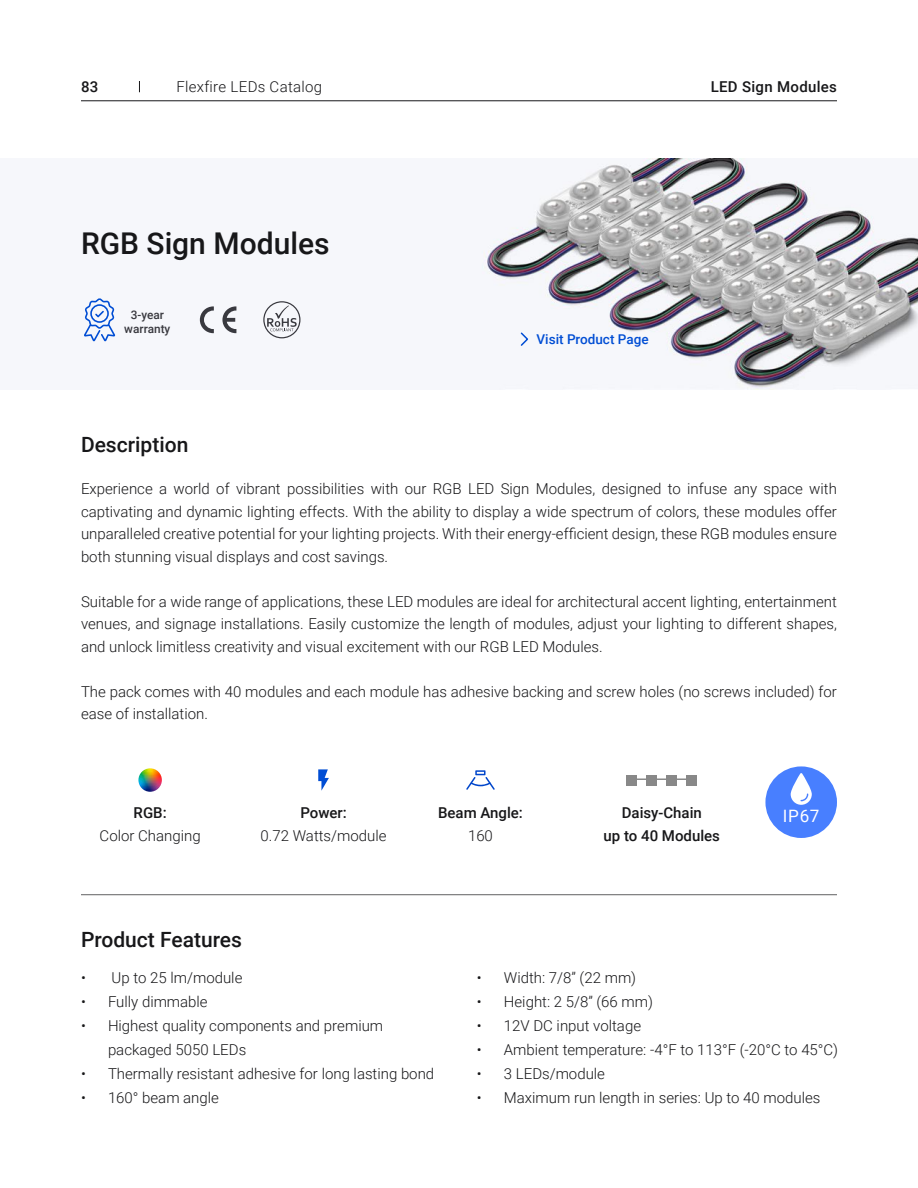
<style>
.page{position:relative;width:918px;height:1188px;background:#fff}
.page>*{position:absolute;margin:0;border:0;box-sizing:border-box;transform-origin:0 0}
.t1{font:500 30px "Roboto";color:#171719}
.t2{font:500 21px "Roboto";color:#171719}
.t3{font:17.1px "Roboto";color:#fff}
.t4{font:300 15px/22.5px "Roboto";color:#171719;text-align:justify}
.t5{font:500 15px/22.5px "Roboto";color:#171719;text-align:center}
.t6{font:300 15px "Roboto";letter-spacing:.02em;color:#171719}
.t7{font:500 15px "Roboto";letter-spacing:.02em;color:#171719}
.t8{font:500 13.5px "Roboto";color:#004dd4}
.t9{font:500 11.85px/14.2px "Roboto";color:#39393f;text-align:center}
</style>
<div class="page">
<img style="left:93px;top:159px;width:825px;height:230px">
<hr style="left:81px;top:894px;width:756px;height:1px;background:#616162">
<svg style="left:318px;top:769px;width:11px;height:22px"></svg>
<svg style="left:519px;top:331px;width:11px;height:16px"></svg>
<svg style="left:84px;top:298px;width:31px;height:43px"></svg>
<svg style="left:200px;top:306px;width:14px;height:27px"></svg>
<svg style="left:222px;top:306px;width:14px;height:27px"></svg>
<svg style="left:263px;top:301px;width:37px;height:37px"></svg>
<div style="left:627px;top:775px;width:10px;height:10px;background:#888"></div>
<div style="left:647px;top:775px;width:10px;height:10px;background:#888"></div>
<div style="left:667px;top:775px;width:10px;height:10px;background:#888"></div>
<div style="left:687px;top:775px;width:10px;height:10px;background:#888"></div>
<hr style="left:632px;top:778px;width:65px;height:2px;background:#888">
<div style="left:765px;top:766px;width:72px;height:72px;background:#487fff;border-radius:50%"></div>
<svg style="left:791px;top:773px;width:21px;height:32px"></svg>
<svg style="left:466px;top:770px;width:29px;height:20px"></svg>
<img style="left:138px;top:768px;width:24px;height:24px;border-radius:12px">
<hr style="left:81px;top:101px;width:756px;height:1px;background:#171719">
<p class="t5" style="left:81px;top:75px;width:19px">83</p>
<p class="t6" style="left:176px;top:76px;width:147px">Flexfire LEDs Catalog</p>
<p class="t7" style="left:711px;top:76px;width:128px">LED Sign Modules</p>
<h1 class="t1" style="left:81px;top:223px;width:250px">RGB Sign Modules</h1>
<p class="t9" style="left:124px;top:307px;width:48px">3-year warranty</p>
<h2 class="t2" style="left:81px;top:430px;width:109px">Description</h2>
<p class="t8" style="left:537px;top:330px;width:114px">Visit Product Page</p>
<p class="t4" style="left:81px;top:477px;width:758px">Experience a world of vibrant possibilities with our RGB LED Sign Modules, designed to infuse any space with captivating and dynamic lighting effects. With the ability to display a wide spectrum of colors, these modules offer unparalleled creative potential for your lighting projects. With their energy-efficient design, these RGB modules ensure both stunning visual displays and cost savings.</p>
<p class="t4" style="left:81px;top:590px;width:757px">Suitable for a wide range of applications, these LED modules are ideal for architectural accent lighting, entertainment venues, and signage installations. Easily customize the length of modules, adjust your lighting to different shapes, and unlock limitless creativity and visual excitement with our RGB LED Modules.</p>
<p class="t4" style="left:81px;top:680px;width:757px">The pack comes with 40 modules and each module has adhesive backing and screw holes (no screws included) for ease of installation.</p>
<p class="t5" style="left:134px;top:801px;width:35px">RGB:</p>
<p class="t4" style="left:100px;top:823px;width:103px">Color Changing</p>
<p class="t5" style="left:300px;top:801px;width:48px">Power:</p>
<p class="t4" style="left:261px;top:823px;width:127px">0.72 Watts/module</p>
<h2 class="t2" style="left:81px;top:925px;width:163px">Product Features</h2>
<p class="t5" style="left:438px;top:801px;width:86px">Beam Angle:</p>
<p class="t4" style="left:468px;top:823px;width:26px">160</p>
<p class="t5" style="left:604px;top:801px;width:118px">Daisy-Chain<br>up to 40 Modules</p>
<p class="t3" style="left:783px;top:804px;width:38px">IP67</p>
<p class="t4" style="left:81px;top:965px;width:163px">• Up to 25 lm/module</p>
<p class="t4" style="left:81px;top:989px;width:128px">• Fully dimmable</p>
<p class="t4" style="left:108px;top:1013px;width:277px;line-height:24px;text-indent:-27px">• Highest quality components and premium packaged 5050 LEDs</p>
<p class="t4" style="left:81px;top:1061px;width:355px">• Thermally resistant adhesive for long lasting bond</p>
<p class="t4" style="left:81px;top:1085px;width:139px">• 160° beam angle</p>
<p class="t4" style="left:477px;top:965px;width:161px">• Width: 7/8” (22 mm)</p>
<p class="t4" style="left:477px;top:989px;width:178px">• Height: 2 5/8” (66 mm)</p>
<p class="t4" style="left:477px;top:1013px;width:166px">• 12V DC input voltage</p>
<p class="t4" style="left:477px;top:1037px;width:363px">• Ambient temperature: -4°F to 113°F (-20°C to 45°C)</p>
<p class="t4" style="left:477px;top:1061px;width:130px">• 3 LEDs/module</p>
<p class="t4" style="left:477px;top:1085px;width:345px">• Maximum run length in series: Up to 40 modules</p>
</div>
